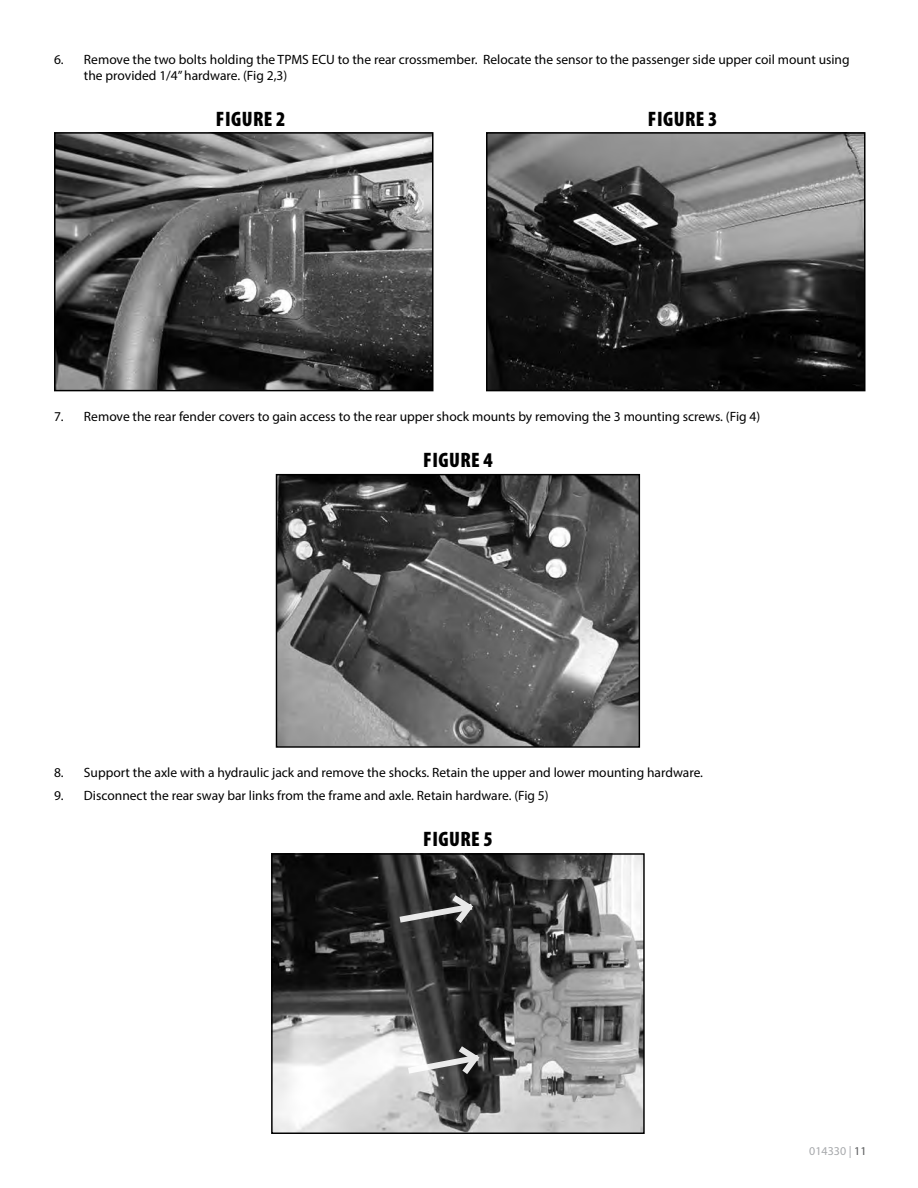
<style>
.page{position:relative;width:918px;height:1188px;background:#fff}
.page>*{position:absolute;margin:0;border:0;box-sizing:border-box;transform-origin:0 0}
.t1{font:900 condensed 21px "Myriad Pro";letter-spacing:.02em;color:#000}
.t2{font:13.5px/16.2px "Myriad Pro";color:#000}
.t3{font:12px "Myriad Pro";color:#a7a9ac}
.s1{color:#58595b}
</style>
<div class="page">
<img style="left:57px;top:135px;width:374px;height:253px">
<div style="left:54px;top:132px;width:380px;height:259px;border:2px solid #000"></div>
<img style="left:489px;top:135px;width:374px;height:253px">
<div style="left:486px;top:132px;width:380px;height:259px;border:2px solid #000"></div>
<img style="left:278px;top:476px;width:360px;height:270px">
<div style="left:276px;top:474px;width:364px;height:274px;border:1px solid #000"></div>
<img style="left:273px;top:855px;width:370px;height:277px">
<div style="left:271px;top:853px;width:374px;height:281px;border:1px solid #000"></div>
<svg style="left:407px;top:1046px;width:74px;height:29px"></svg>
<svg style="left:398px;top:895px;width:77px;height:29px;background:#5c5c5c"></svg>
<p class="t2" style="left:84px;top:51px;width:767px;text-indent:-30px">6. Remove the two bolts holding the TPMS ECU to the rear crossmember. Relocate the sensor to the passenger side upper coil mount using the provided 1/4” hardware. (Fig 2,3)</p>
<h1 class="t1" style="left:216px;top:107px;width:71px">FIGURE 2</h1>
<h1 class="t1" style="left:648px;top:107px;width:71px">FIGURE 3</h1>
<p class="t2" style="left:54px;top:408px;width:708px">7. Remove the rear fender covers to gain access to the rear upper shock mounts by removing the 3 mounting screws. (Fig 4)</p>
<h1 class="t1" style="left:423px;top:448px;width:71px">FIGURE 4</h1>
<p class="t2" style="left:54px;top:765px;width:651px">8. Support the axle with a hydraulic jack and remove the shocks. Retain the upper and lower mounting hardware.</p>
<p class="t2" style="left:54px;top:788px;width:496px">9. Disconnect the rear sway bar links from the frame and axle. Retain hardware. (Fig 5)</p>
<h1 class="t1" style="left:423px;top:827px;width:71px">FIGURE 5</h1>
<p class="t3" style="left:809px;top:1143px;width:59px">014330 | <span class="s1">11</span></p>
</div>
